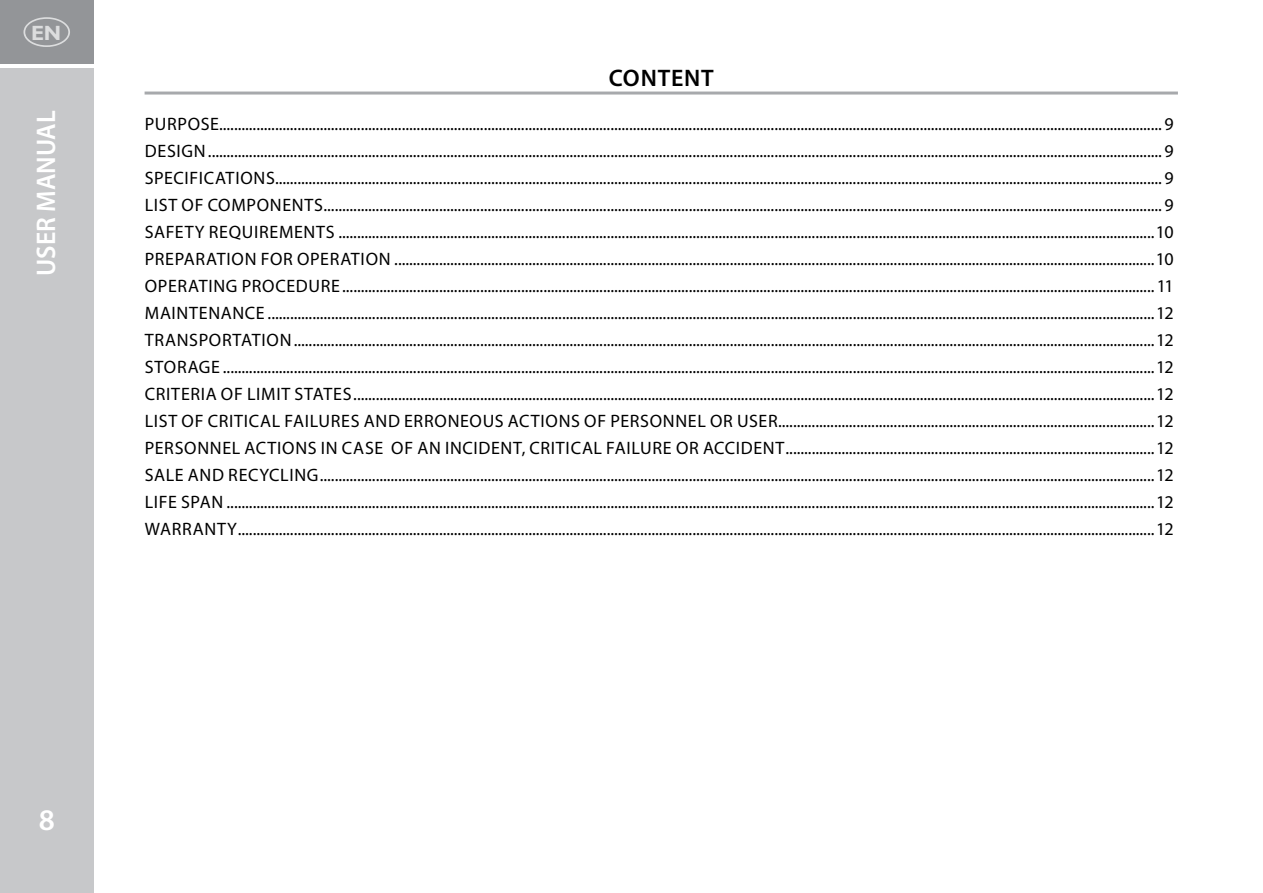
<style>
.page{position:relative;width:1263px;height:893px;background:#fff}
.page>*{position:absolute;margin:0;border:0;box-sizing:border-box;transform-origin:0 0}
.t1{font:600 30px "Myriad Pro";color:#fff}
.t2{font:600 27px "Myriad Pro";color:#fff;scale:.96 1}
.t3{font:600 24px "Myriad Pro";letter-spacing:.03em;color:#000}
.t4{font:700 20.7px "Gill Sans";color:#dcddde}
.t5{font:18px/27px "Myriad Pro";letter-spacing:.035em;color:#000;text-align:justify}
</style>
<div class="page">
<div style="left:0;top:68px;width:94px;height:825px;background:#c7c8ca"></div>
<div style="left:0;top:0;width:94px;height:64px;background:#939598"></div>
<svg style="left:23px;top:17px;width:47px;height:30px"></svg>
<hr style="left:145px;top:92px;width:1033px;height:3px;background:#a7a9ac">
<p class="t4" style="left:31px;top:20px;width:32px">EN</p>
<h2 class="t2" style="left:29px;top:276px;width:174px;rotate:-90deg">USER MANUAL</h2>
<h3 class="t3" style="left:609px;top:63px;width:107px">CONTENT</h3>
<p class="t5" style="left:145px;top:110px;width:1030px">PURPOSE............................................................................................................................................................................................................................................................. 9<br>DESIGN................................................................................................................................................................................................................................................................ 9<br>SPECIFICATIONS.............................................................................................................................................................................................................................................. 9<br>LIST OF COMPONENTS................................................................................................................................................................................................................................. 9<br>SAFETY REQUIREMENTS ...........................................................................................................................................................................................................................10<br>PREPARATION FOR OPERATION ............................................................................................................................................................................................................10<br>OPERATING PROCEDURE..........................................................................................................................................................................................................................11<br>MAINTENANCE ..............................................................................................................................................................................................................................................12<br>TRANSPORTATION.......................................................................................................................................................................................................................................12<br>STORAGE ..........................................................................................................................................................................................................................................................12<br>CRITERIA OF LIMIT STATES.......................................................................................................................................................................................................................12<br>LIST OF CRITICAL FAILURES AND ERRONEOUS ACTIONS OF PERSONNEL OR USER.....................................................................................................12<br>PERSONNEL ACTIONS IN CASE OF AN INCIDENT, CRITICAL FAILURE OR ACCIDENT...................................................................................................12<br>SALE AND RECYCLING................................................................................................................................................................................................................................12<br>LIFE SPAN .........................................................................................................................................................................................................................................................12<br>WARRANTY......................................................................................................................................................................................................................................................12</p>
<h1 class="t1" style="left:39px;top:801px;width:18px">8</h1>
</div>
